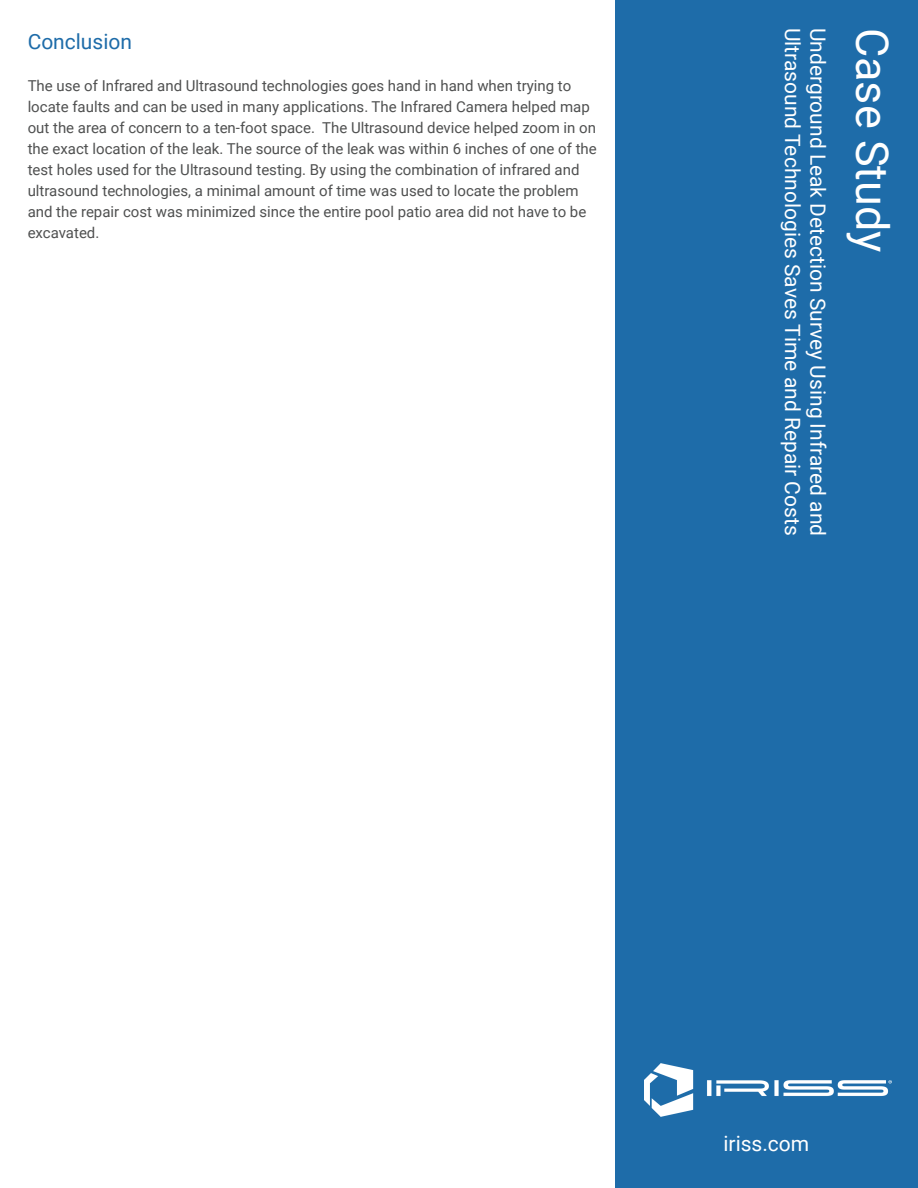
<style>
.page{position:relative;width:918px;height:1188px;background:#fff}
.page>*{position:absolute;margin:0;border:0;box-sizing:border-box;transform-origin:0 0}
.t1{font:45px "Roboto";color:#fff}
.t2{font:21px "Roboto";color:#fff}
.Heading_4{font:21px "Roboto";color:#1e6ca9}
.Heading_4-2{font:15px/21px "Roboto";color:#4f5050}
</style>
<div class="page">
<div style="left:615px;top:0;width:303px;height:1188px;background:#1e6ca9"></div>
<svg style="left:644px;top:1063px;width:248px;height:54px"></svg>
<p class="Heading_4" style="left:28px;top:26px;width:106px">Conclusion</p>
<p class="Heading_4-2" style="left:28px;top:74px;width:571px">The use of Infrared and Ultrasound technologies goes hand in hand when trying to locate faults and can be used in many applications. The Infrared Camera helped map out the area of concern to a ten-foot space. The Ultrasound device helped zoom in on the exact location of the leak. The source of the leak was within 6 inches of one of the test holes used for the Ultrasound testing. By using the combination of infrared and ultrasound technologies, a minimal amount of time was used to locate the problem and the repair cost was minimized since the entire pool patio area did not have to be excavated.</p>
<h2 class="t2" style="left:807px;top:28px;width:509px;rotate:90deg">Ultrasound Technologies Saves Time and Repair Costs</h2>
<h2 class="t2" style="left:833px;top:28px;width:510px;rotate:90deg">Underground Leak Detection Survey Using Infrared and</h2>
<h1 class="t1" style="left:904px;top:28px;width:226px;rotate:90deg">Case Study</h1>
<h2 class="t2" style="left:723px;top:1129px;width:87px">iriss.com</h2>
</div>
